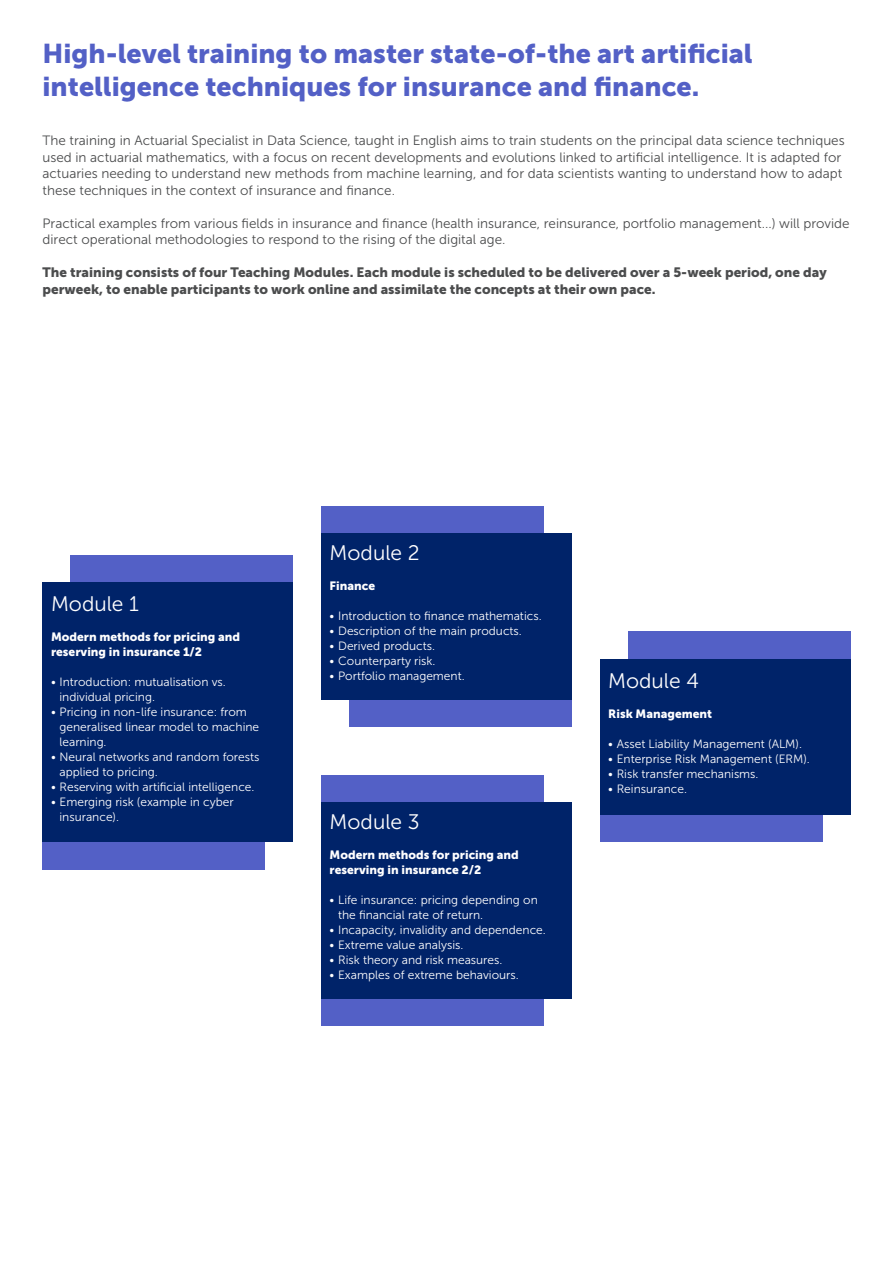
<style>
.page{position:relative;width:893px;height:1263px;background:#fff}
.page>*{position:absolute;margin:0;border:0;box-sizing:border-box;transform-origin:0 0}
.t1{font:27px/33px "Museo Sans 900";color:#5360c6}
.t2{font:21px "Museo Sans 300";color:#fff}
.t3{font:13.5px/16.5px "Museo Sans 300";color:#4b4c4d}
.t4{font:13.5px/16.5px "Museo Sans 900";color:#4b4c4d}
.t5{font:12px/15px "Museo Sans 300";color:#fff}
.t6{font:12px/15px "Museo Sans 900";color:#fff}
</style>
<div class="page">
<div style="left:70px;top:555px;width:223px;height:27px;background:#5360c6"></div>
<div style="left:43px;top:842px;width:222px;height:27px;background:#5360c6"></div>
<div style="left:43px;top:582px;width:250px;height:260px;background:#002369"></div>
<div style="left:349px;top:699px;width:223px;height:27px;background:#5360c6"></div>
<div style="left:321px;top:506px;width:223px;height:27px;background:#5360c6"></div>
<div style="left:321px;top:533px;width:251px;height:167px;background:#002369"></div>
<div style="left:321px;top:775px;width:223px;height:27px;background:#5360c6"></div>
<div style="left:628px;top:632px;width:222px;height:27px;background:#5360c6"></div>
<div style="left:321px;top:998px;width:223px;height:27px;background:#5360c6"></div>
<div style="left:600px;top:814px;width:223px;height:27px;background:#5360c6"></div>
<div style="left:321px;top:802px;width:251px;height:196px;background:#002369"></div>
<div style="left:600px;top:659px;width:250px;height:155px;background:#002369"></div>
<p class="t1" style="left:43px;top:37px;width:712px">High-level training to master state-of-the art artificial intelligence techniques for insurance and finance.</p>
<p class="t3" style="left:43px;top:132px;width:804px">The training in Actuarial Specialist in Data Science, taught in English aims to train students on the principal data science techniques used in actuarial mathematics, with a focus on recent developments and evolutions linked to artificial intelligence. It is adapted for actuaries needing to understand new methods from machine learning, and for data scientists wanting to understand how to adapt these techniques in the context of insurance and finance.</p>
<p class="t3" style="left:43px;top:215px;width:809px">Practical examples from various fields in insurance and finance (health insurance, reinsurance, portfolio management...) will provide direct operational methodologies to respond to the rising of the digital age.</p>
<p class="t4" style="left:43px;top:264px;width:786px">The training consists of four Teaching Modules. Each module is scheduled to be delivered over a 5-week period, one day perweek, to enable participants to work online and assimilate the concepts at their own pace.</p>
<p class="t2" style="left:51px;top:592px;width:89px">Module 1</p>
<p class="t6" style="left:51px;top:629px;width:191px">Modern methods for pricing and reserving in insurance 1/2</p>
<p class="t5" style="left:60px;top:674px;width:168px;text-indent:-9px">• Introduction: mutualisation vs. individual pricing.</p>
<p class="t5" style="left:60px;top:704px;width:201px;text-indent:-9px">• Pricing in non-life insurance: from generalised linear model to machine learning.</p>
<p class="t5" style="left:60px;top:749px;width:201px;text-indent:-9px">• Neural networks and random forests applied to pricing.</p>
<p class="t5" style="left:51px;top:779px;width:205px">• Reserving with artificial intelligence.</p>
<p class="t5" style="left:60px;top:794px;width:176px;text-indent:-9px">• Emerging risk (example in cyber insurance).</p>
<p class="t2" style="left:330px;top:542px;width:92px">Module 2</p>
<p class="t6" style="left:330px;top:579px;width:47px">Finance</p>
<p class="t5" style="left:330px;top:609px;width:214px">• Introduction to finance mathematics.</p>
<p class="t5" style="left:330px;top:624px;width:194px">• Description of the main products.</p>
<p class="t5" style="left:330px;top:639px;width:107px">• Derived products.</p>
<p class="t5" style="left:330px;top:654px;width:107px">• Counterparty risk.</p>
<p class="t5" style="left:330px;top:669px;width:137px">• Portfolio management.</p>
<p class="t2" style="left:330px;top:811px;width:91px">Module 3</p>
<p class="t6" style="left:330px;top:848px;width:191px">Modern methods for pricing and reserving in insurance 2/2</p>
<p class="t5" style="left:338px;top:893px;width:201px;text-indent:-9px">• Life insurance: pricing depending on the financial rate of return.</p>
<p class="t5" style="left:330px;top:923px;width:218px">• Incapacity, invalidity and dependence.</p>
<p class="t5" style="left:330px;top:938px;width:135px">• Extreme value analysis.</p>
<p class="t5" style="left:330px;top:953px;width:174px">• Risk theory and risk measures.</p>
<p class="t5" style="left:330px;top:968px;width:191px">• Examples of extreme behaviours.</p>
<p class="t2" style="left:608px;top:670px;width:92px">Module 4</p>
<p class="t6" style="left:608px;top:707px;width:106px">Risk Management</p>
<p class="t5" style="left:608px;top:737px;width:195px">• Asset Liability Management (ALM).</p>
<p class="t5" style="left:608px;top:752px;width:203px">• Enterprise Risk Management (ERM).</p>
<p class="t5" style="left:608px;top:767px;width:152px">• Risk transfer mechanisms.</p>
<p class="t5" style="left:608px;top:782px;width:80px">• Reinsurance.</p>
</div>
